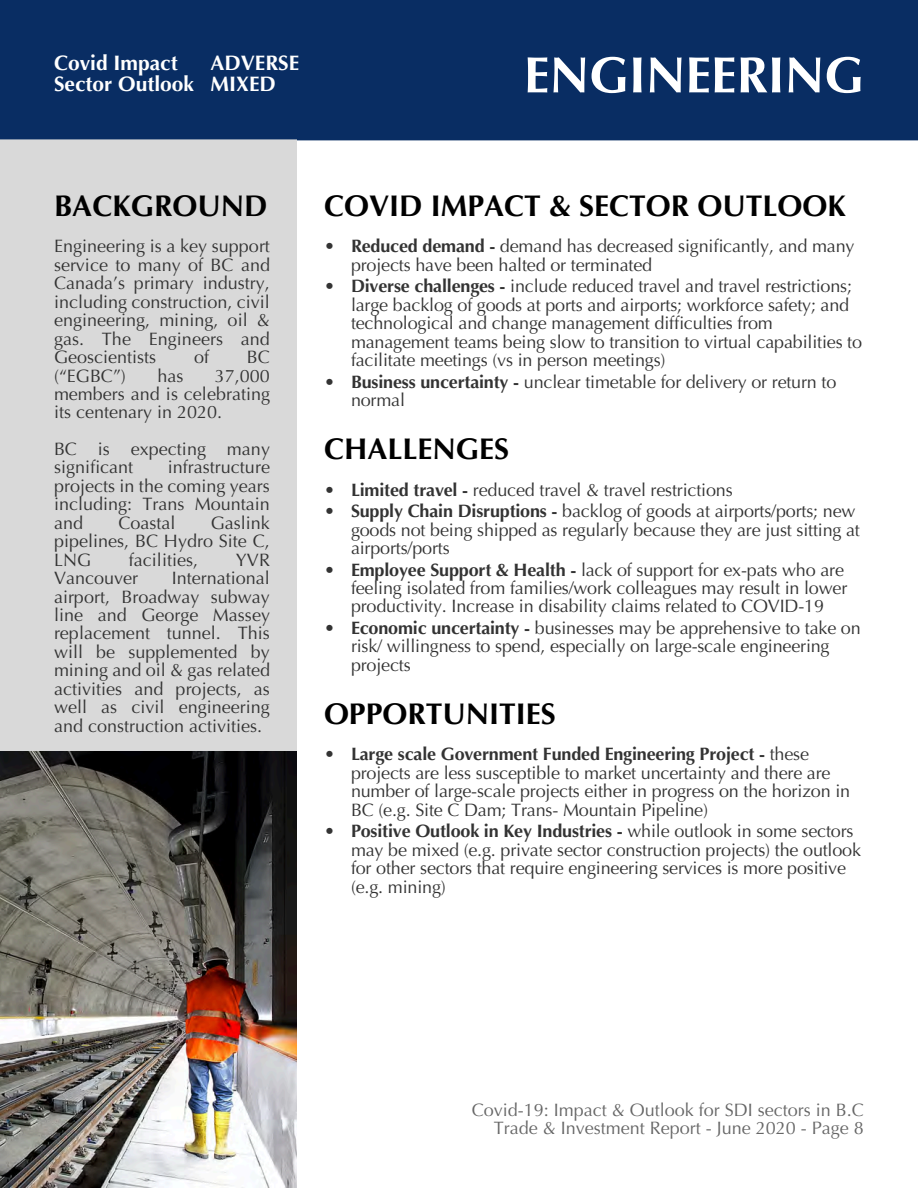
<style>
.page{position:relative;width:918px;height:1188px;background:#fff}
.page>*{position:absolute;margin:0;border:0;box-sizing:border-box;transform-origin:0 0}
.t1{font:700 51px "Optima";color:#fff}
.t2{font:700 30px "Optima";color:#000}
.t3{font:700 21px/21.5px "Optima";color:#fff}
.t4{font:18px/18.5px "Optima";letter-spacing:-.01em;color:#333}
.t5{font:18px/18.5px "Optima";color:#666;text-align:right}
.s1{font-weight:700}
</style>
<div class="page">
<div style="left:0;top:0;width:918px;height:140px;background:#092d63"></div>
<div style="left:0;top:139px;width:297px;height:1049px;background:#d9d9d9"></div>
<img style="left:0;top:751px;width:297px;height:437px">
<p class="t3" style="left:54px;top:52px;width:125px">Covid Impact</p>
<p class="t3" style="left:54px;top:52px;width:247px;text-indent:157px">ADVERSE<br>Sector Outlook MIXED</p>
<h1 class="t1" style="left:524px;top:45px;width:342px">ENGINEERING</h1>
<h2 class="t2" style="left:54px;top:188px;width:215px">BACKGROUND</h2>
<p class="t4" style="left:54px;top:237px;width:218px;text-align:justify">Engineering is a key support service to many of BC and Canada’s primary industry, including construction, civil engineering, mining, oil &amp; gas. The Engineers and Geoscientists</p>
<p class="t4" style="left:194px;top:348px;width:17px">of</p>
<p class="t4" style="left:247px;top:348px;width:25px">BC</p>
<p class="t4" style="left:54px;top:366px;width:73px">(“EGBC”)</p>
<p class="t4" style="left:157px;top:366px;width:28px">has</p>
<p class="t4" style="left:54px;top:366px;width:218px;text-align:justify;text-indent:161px">37,000 members and is celebrating its centenary in 2020.</p>
<p class="t4" style="left:54px;top:440px;width:217px">BC is expecting many significant</p>
<p class="t4" style="left:54px;top:458px;width:217px;text-align:justify;text-indent:114px">infrastructure projects in the coming years including: Trans Mountain and</p>
<p class="t4" style="left:54px;top:514px;width:217px;text-align:justify;text-indent:157px">Gaslink pipelines, BC Hydro Site C, LNG</p>
<p class="t4" style="left:118px;top:514px;width:59px">Coastal</p>
<p class="t4" style="left:129px;top:551px;width:71px">facilities,</p>
<p class="t4" style="left:236px;top:551px;width:36px">YVR</p>
<p class="t4" style="left:54px;top:569px;width:86px">Vancouver</p>
<p class="t4" style="left:54px;top:569px;width:218px;text-align:justify;text-indent:118px">International airport, Broadway subway line and George Massey replacement tunnel. This will be supplemented by mining and oil &amp; gas related activities and projects, as well as civil engineering and construction activities.</p>
<h2 class="t2" style="left:324px;top:188px;width:523px">COVID IMPACT &amp; SECTOR OUTLOOK</h2>
<p class="t4" style="left:351px;top:237px;width:505px;text-indent:-27px">• <span class="s1">Reduced demand -</span> demand has decreased significantly, and many projects have been halted or terminated</p>
<p class="t4" style="left:351px;top:277px;width:513px;text-indent:-27px">• <span class="s1">Diverse challenges -</span> include reduced travel and travel restrictions; large backlog of goods at ports and airports; workforce safety; and technological and change management difficulties from management teams being slow to transition to virtual capabilities to facilitate meetings (vs in person meetings)</p>
<p class="t4" style="left:351px;top:373px;width:487px;text-indent:-27px">• <span class="s1">Business uncertainty -</span> unclear timetable for delivery or return to normal</p>
<h2 class="t2" style="left:324px;top:432px;width:187px">CHALLENGES</h2>
<p class="t4" style="left:324px;top:481px;width:410px">• <span class="s1">Limited travel -</span> reduced travel &amp; travel restrictions</p>
<p class="t4" style="left:351px;top:502px;width:510px;text-indent:-27px">• <span class="s1">Supply Chain Disruptions -</span> backlog of goods at airports/ports; new goods not being shipped as regularly because they are just sitting at airports/ports</p>
<p class="t4" style="left:351px;top:560px;width:498px;text-indent:-27px">• <span class="s1">Employee Support &amp; Health -</span> lack of support for ex-pats who are feeling isolated from families/work colleagues may result in lower productivity. Increase in disability claims related to COVID-19</p>
<p class="t4" style="left:351px;top:619px;width:511px;text-indent:-27px">• <span class="s1">Economic uncertainty -</span> businesses may be apprehensive to take on risk/ willingness to spend, especially on large-scale engineering projects</p>
<h2 class="t2" style="left:324px;top:696px;width:233px">OPPORTUNITIES</h2>
<p class="t4" style="left:351px;top:745px;width:501px;text-indent:-27px">• <span class="s1">Large scale Government Funded Engineering Project -</span> these projects are less susceptible to market uncertainty and there are number of large-scale projects either in progress on the horizon in BC (e.g. Site C Dam; Trans- Mountain Pipeline)</p>
<p class="t4" style="left:351px;top:822px;width:512px;text-indent:-27px">• <span class="s1">Positive Outlook in Key Industries -</span> while outlook in some sectors may be mixed (e.g. private sector construction projects) the outlook for other sectors that require engineering services is more positive (e.g. mining)</p>
<p class="t5" style="left:472px;top:1100px;width:394px">Covid-19: Impact &amp; Outlook for SDI sectors in B.C<br>Trade &amp; Investment Report - June 2020 - Page 8</p>
</div>
